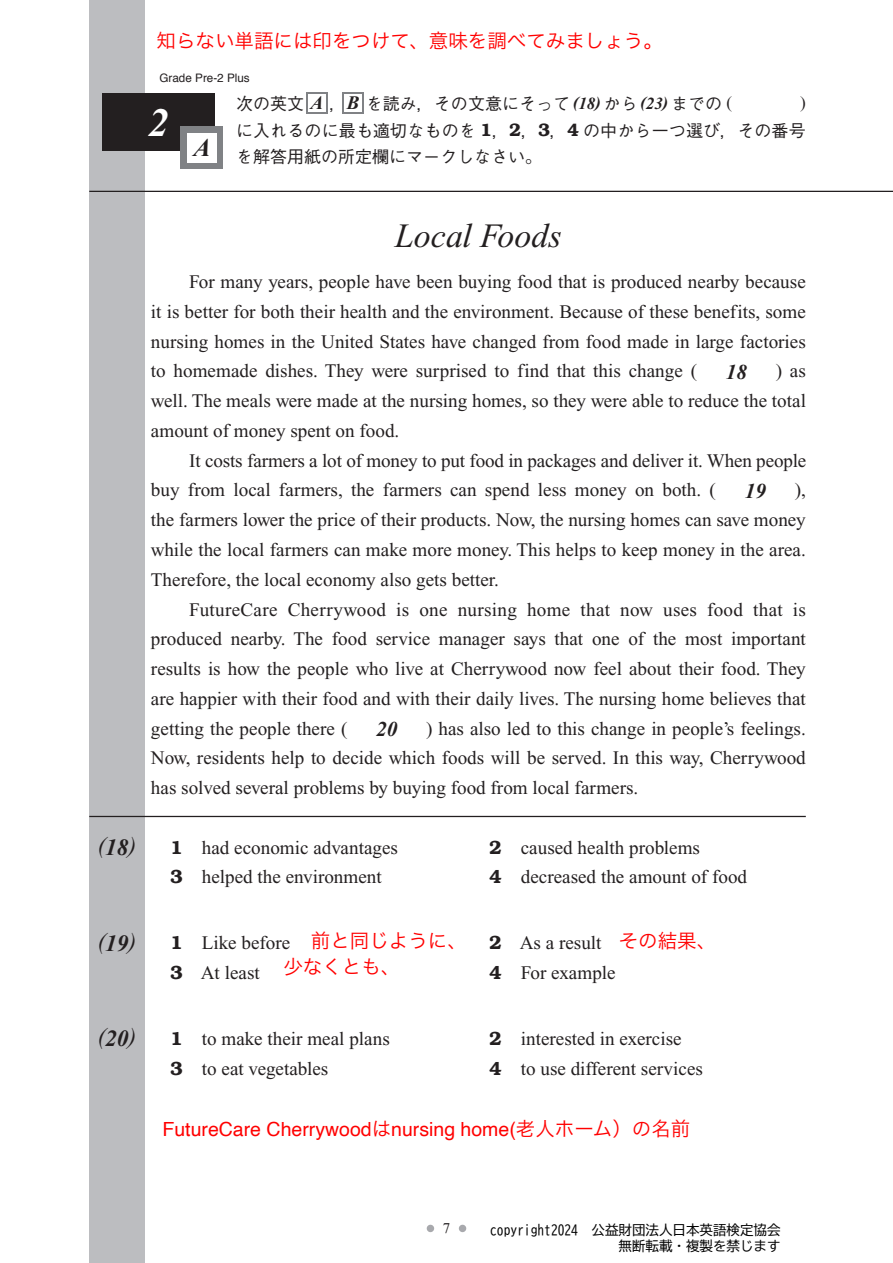
<style>
.page{position:relative;width:893px;height:1263px;background:#fff}
.page>*{position:absolute;margin:0;border:0;box-sizing:border-box;transform-origin:0 0}
.t1{font:italic 700 40.35px "Times New Roman PS Pro";color:#fff}
.t2{font:italic 34.05px "Times New Roman PS Pro";color:#231f20}
.t3{font:italic 700 25.5px "Times New Roman PS Pro";color:#231f20}
.t4{font:italic 700 21.3px "Times New Roman PS Pro";color:#231f20}
.t5{font:19.5px "Hiragino Sans W3";color:#f00}
.t6{font:19.5px "Helvetica";color:#f00}
.t7{font:19.2px/29.7px "Times New Roman PS Pro";color:#231f20;text-align:justify}
.t8{font:500 16.95px/26.2px "Gothic BBB Pro";color:#231f20}
.t9{font:16.95px "Times New Roman PS Pro";color:#231f20}
.t10{font:14.85px "Times New Roman PS Pro";color:#231f20}
.t11{font:13.5px/16.2px "BIZ UD Gothic";color:#000;text-align:right}
.t12{font:11.7px "Helvetica";color:#231f20}
.s1{font-family:"Times New Roman PS Pro";font-weight:700;font-style:italic;font-size:19.2px}
.s2{font-family:"Times New Roman PS Pro";font-weight:700;font-style:italic}
.s3{font-family:"Times New Roman PS Pro";font-weight:400}
.s4{font-family:"Bookman Std";font-weight:600;font-size:18px}
.s5{font-style:italic;font-size:23.4px}
.s6{font-weight:700;font-style:italic;font-size:23.4px}
.s7{font-family:"Bookman Std";font-weight:600}
.s8{font-family:"Hiragino Sans W3"}
</style>
<div class="page">
<div style="left:427px;top:1225px;width:7px;height:7px;background:#a8a9ad;border-radius:50%"></div>
<div style="left:459px;top:1225px;width:7px;height:7px;background:#a8a9ad;border-radius:50%"></div>
<div style="left:89px;top:0;width:56px;height:1263px;background:#bcbdc0"></div>
<svg style="left:306px;top:92px;width:21px;height:22px"></svg>
<div style="left:308px;top:95px;width:17px;height:17px;background:#fff"></div>
<svg style="left:342px;top:92px;width:22px;height:22px"></svg>
<div style="left:345px;top:95px;width:17px;height:17px;background:#fff"></div>
<div style="left:102px;top:94px;width:113px;height:57px;background:#231f20"></div>
<div style="left:181px;top:126px;width:42px;height:43px;background:#808285"></div>
<div style="left:187px;top:133px;width:30px;height:30px;background:#fff"></div>
<hr style="left:89px;top:191px;width:804px;height:1px;background:#231f20">
<hr style="left:89px;top:816px;width:717px;height:1px;background:#231f20">
<p class="t5" style="left:157px;top:30px;width:508px">知らない単語には印をつけて、意味を調べてみましょう。</p>
<p class="t12" style="left:159px;top:69px;width:92px">Grade Pre-2 Plus</p>
<h1 class="t1" style="left:148px;top:99px;width:22px">2</h1>
<h3 class="t3" style="left:193px;top:133px;width:19px">A</h3>
<p class="t8" style="left:236px;top:88px;width:498px">次の英文 <span class="s1">A</span> ，<span class="s1">B</span> を読み，その文意にそって<span class="s2">(18)</span>から<span class="s2">(23)</span>までの <span class="s3">(</span></p>
<p class="t9" style="left:800px;top:92px;width:7px">)</p>
<p class="t8" style="left:236px;top:115px;width:571px">に入れるのに最も適切なものを <span class="s4">1</span>，<span class="s4">2</span>，<span class="s4">3</span>，<span class="s4">4</span> の中から一つ選び，その番号を解答用紙の所定欄にマークしなさい。</p>
<h2 class="t2" style="left:395px;top:217px;width:168px">Local Foods</h2>
<p class="t7" style="left:151px;top:267px;width:656px;text-indent:38px">For many years, people have been buying food that is produced nearby because it is better for both their health and the environment. Because of these benefits, some nursing homes in the United States have changed from food made in large factories to homemade dishes. They were surprised to find that this change (</p>
<p class="t7" style="left:151px;top:357px;width:656px;text-indent:625px">) as well. The meals were made at the nursing homes, so they were able to reduce the total amount of money spent on food.</p>
<p class="t7" style="left:151px;top:446px;width:657px;text-indent:38px">It costs farmers a lot of money to put food in packages and deliver it. When people buy from local farmers, the farmers can spend less money on both. (</p>
<p class="t4" style="left:726px;top:360px;width:23px">18</p>
<p class="t7" style="left:151px;top:476px;width:656px;text-indent:644px">), the farmers lower the price of their products. Now, the nursing homes can save money while the local farmers can make more money. This helps to keep money in the area.<br>Therefore, the local economy also gets better.</p>
<p class="t7" style="left:151px;top:595px;width:656px;text-indent:38px">FutureCare Cherrywood is one nursing home that now uses food that is produced nearby. The food service manager says that one of the most important results is how the people who live at Cherrywood now feel about their food. They are happier with their food and with their daily lives. The nursing home believes that getting the people there (</p>
<p class="t4" style="left:745px;top:479px;width:23px">19</p>
<p class="t7" style="left:151px;top:714px;width:656px;text-indent:275px">) has also led to this change in people’s feelings.<br>Now, residents help to decide which foods will be served. In this way, Cherrywood has solved several problems by buying food from local farmers.</p>
<p class="t4" style="left:376px;top:717px;width:23px">20</p>
<p class="t7" style="left:97px;top:833px;width:302px"><span class="s5">(</span><span class="s6">18</span><span class="s5">)</span> <span class="s7">1</span> had economic advantages</p>
<p class="t7" style="left:489px;top:833px;width:212px"><span class="s7">2</span> caused health problems</p>
<p class="t7" style="left:170px;top:863px;width:213px"><span class="s7">3</span> helped the environment</p>
<p class="t7" style="left:489px;top:863px;width:260px"><span class="s7">4</span> decreased the amount of food</p>
<p class="t5" style="left:311px;top:930px;width:157px">前と同じように、</p>
<p class="t5" style="left:619px;top:930px;width:99px">その結果、</p>
<p class="t5" style="left:283px;top:957px;width:118px">少なくとも、</p>
<p class="t7" style="left:97px;top:929px;width:194px"><span class="s5">(</span><span class="s6">19</span><span class="s5">)</span> <span class="s7">1</span> Like before</p>
<p class="t7" style="left:489px;top:929px;width:114px"><span class="s7">2</span> As a result</p>
<p class="t7" style="left:170px;top:958px;width:91px"><span class="s7">3</span> At least</p>
<p class="t7" style="left:489px;top:958px;width:128px"><span class="s7">4</span> For example</p>
<p class="t7" style="left:97px;top:1024px;width:294px"><span class="s5">(</span><span class="s6">20</span><span class="s5">)</span> <span class="s7">1</span> to make their meal plans</p>
<p class="t7" style="left:489px;top:1024px;width:194px"><span class="s7">2</span> interested in exercise</p>
<p class="t7" style="left:170px;top:1054px;width:160px"><span class="s7">3</span> to eat vegetables</p>
<p class="t7" style="left:489px;top:1054px;width:215px"><span class="s7">4</span> to use different services</p>
<p class="t6" style="left:163px;top:1121px;width:529px">FutureCare Cherrywood<span class="s8">は</span>nursing home(<span class="s8">老人ホーム）の名前</span></p>
<p class="t10" style="left:443px;top:1220px;width:9px">7</p>
<p class="t11" style="left:490px;top:1221px;width:292px">copyright2024　公益財団法人日本英語検定協会無断転載・複製を禁じます</p>
</div>
